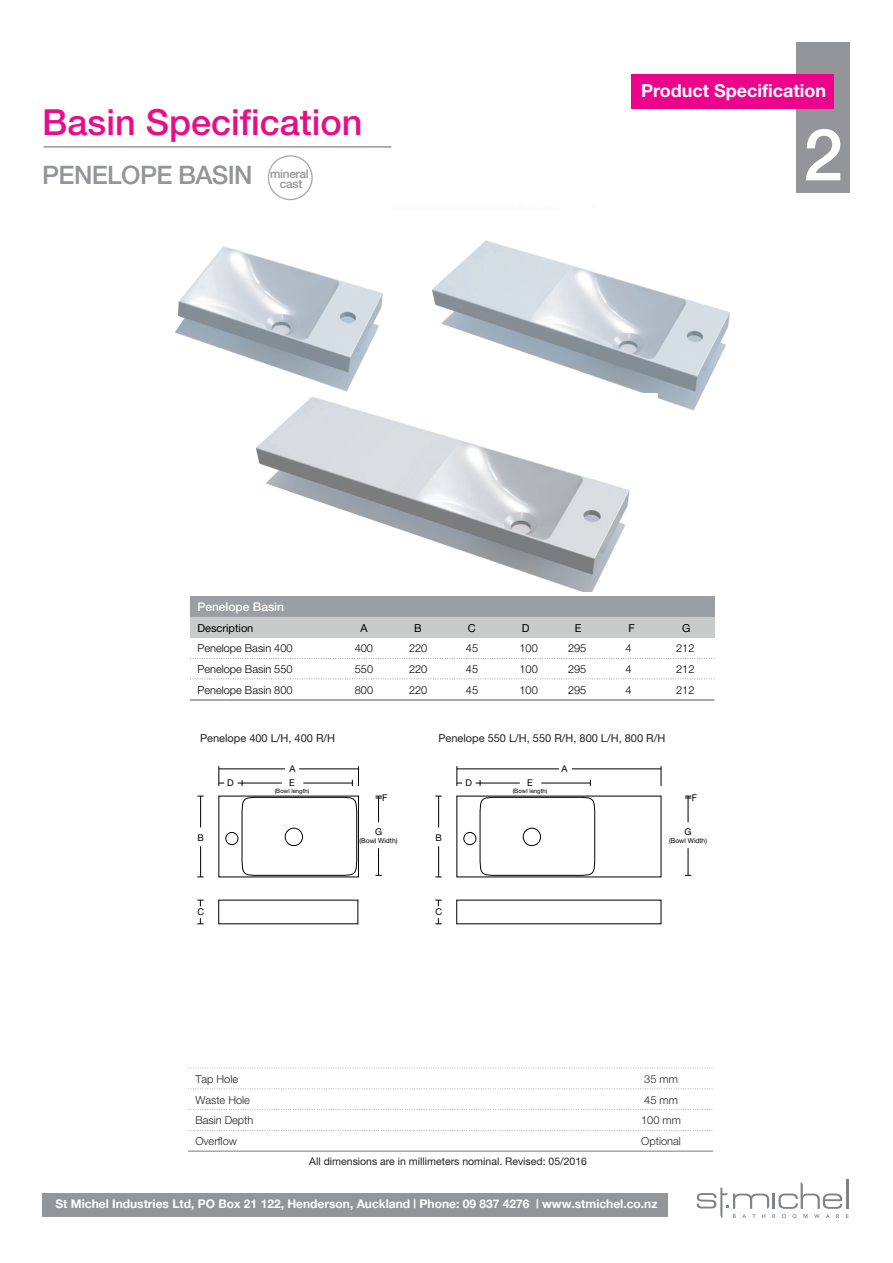
<style>
.page{position:relative;width:893px;height:1263px;background:#fff}
.page>*{position:absolute;margin:0;border:0;box-sizing:border-box;transform-origin:0 0}
.t1{font:500 72px "Helvetica Neue";color:#fff}
.t2{font:500 36px "Helvetica Neue";color:#e70e89}
.t3{font:500 25.5px "Helvetica Neue";letter-spacing:-.025em;color:#939598}
.t4{font:700 18px "Helvetica Neue";color:#fff}
.t5{font:700 12px "Helvetica Neue";color:#fff}
.t6{font:500 12px "Helvetica Neue";color:#fff}
.t7{font:500 11.85px/9.3px "Helvetica Neue";letter-spacing:-.025em;color:#939598;text-align:center}
.t8{font:300 10.95px "Helvetica Neue";color:#000001}
.t9{font:10.95px "Helvetica Neue";color:#231f20}
.t10{font:300 10.95px/20.7px "Helvetica Neue";color:#231f20}
.t11{font:10.95px "Helvetica Neue";color:#000001}
.t12{font:10.5px "Helvetica Neue";color:#231f20}
.t13{font:9.3px/14.1px "Helvetica Neue";color:#000001}
.t14{font:6.75px "Helvetica Neue";color:#000001}
.t15{font:6px "Helvetica Neue";color:#000001}
</style>
<div class="page">
<img style="left:432px;top:240px;width:298px;height:171px">
<div style="left:43px;top:1193px;width:625px;height:23px;background:#939598"></div>
<hr style="left:846px;top:1179px;width:2px;height:30px;background:#808285">
<svg style="left:697px;top:1182px;width:151px;height:36px"></svg>
<div style="left:796px;top:43px;width:54px;height:150px;background:#939598"></div>
<div style="left:631px;top:74px;width:203px;height:35px;background:#ed028c"></div>
<hr style="left:44px;top:146px;width:347px;height:2px;background:#939598">
<div style="left:268px;top:155px;width:45px;height:45px;border:1px solid #a8a9ad;border-radius:50%"></div>
<hr style="left:188px;top:1150px;width:525px;height:2px;background:#a4a6a9">
<svg style="left:190px;top:1068px;width:523px;height:1px"></svg>
<svg style="left:190px;top:1088px;width:523px;height:1px"></svg>
<svg style="left:190px;top:1109px;width:523px;height:1px"></svg>
<svg style="left:190px;top:1130px;width:523px;height:1px"></svg>
<div style="left:190px;top:617px;width:525px;height:21px;background:#c9cbca"></div>
<svg style="left:190px;top:658px;width:525px;height:1px"></svg>
<svg style="left:190px;top:678px;width:525px;height:1px"></svg>
<div style="left:190px;top:596px;width:525px;height:21px;background:#9c9fa1"></div>
<hr style="left:190px;top:699px;width:525px;height:2px;background:#8a8d8e">
<svg style="left:352px;top:766px;width:7px;height:20px"></svg>
<hr style="left:219px;top:769px;width:66px;height:1px;background:#000001">
<hr style="left:299px;top:769px;width:59px;height:1px;background:#000001">
<svg style="left:219px;top:766px;width:5px;height:20px"></svg>
<hr style="left:238px;top:783px;width:44px;height:1px;background:#000001">
<hr style="left:303px;top:783px;width:49px;height:1px;background:#000001">
<hr style="left:200px;top:846px;width:1px;height:31px;background:#000001">
<hr style="left:200px;top:796px;width:1px;height:31px;background:#000001">
<svg style="left:375px;top:848px;width:7px;height:28px"></svg>
<svg style="left:375px;top:796px;width:7px;height:26px"></svg>
<svg style="left:197px;top:918px;width:7px;height:6px"></svg>
<svg style="left:197px;top:900px;width:7px;height:6px"></svg>
<svg style="left:685px;top:848px;width:6px;height:28px"></svg>
<svg style="left:685px;top:796px;width:6px;height:26px"></svg>
<svg style="left:225px;top:797px;width:132px;height:79px"></svg>
<svg style="left:661px;top:766px;width:1px;height:20px"></svg>
<hr style="left:457px;top:769px;width:102px;height:1px;background:#000001">
<hr style="left:572px;top:769px;width:89px;height:1px;background:#000001">
<svg style="left:457px;top:766px;width:5px;height:20px"></svg>
<hr style="left:476px;top:783px;width:44px;height:1px;background:#000001">
<hr style="left:541px;top:783px;width:49px;height:1px;background:#000001">
<hr style="left:438px;top:846px;width:1px;height:31px;background:#000001">
<hr style="left:438px;top:796px;width:1px;height:31px;background:#000001">
<svg style="left:435px;top:918px;width:7px;height:6px"></svg>
<svg style="left:435px;top:900px;width:7px;height:6px"></svg>
<svg style="left:463px;top:797px;width:132px;height:79px"></svg>
<img style="left:256px;top:394px;width:402px;height:198px">
<img style="left:175px;top:246px;width:208px;height:146px">
<h2 class="t2" style="left:42px;top:101px;width:322px">Basin Specification</h2>
<h3 class="t3" style="left:42px;top:160px;width:212px">PENELOPE BASIN</h3>
<p class="t7" style="left:270px;top:169px;width:40px">mineral cast</p>
<p class="t6" style="left:197px;top:599px;width:88px">Penelope Basin</p>
<h3 class="t4" style="left:641px;top:80px;width:186px">Product Specification</h3>
<h1 class="t1" style="left:803px;top:112px;width:42px">2</h1>
<p class="t11" style="left:197px;top:621px;width:58px">Description</p>
<p class="t11" style="left:360px;top:621px;width:9px">A</p>
<p class="t11" style="left:414px;top:621px;width:9px">B</p>
<p class="t11" style="left:468px;top:621px;width:9px">C</p>
<p class="t11" style="left:522px;top:621px;width:9px">D</p>
<p class="t11" style="left:575px;top:621px;width:8px">E</p>
<p class="t11" style="left:628px;top:621px;width:8px">F</p>
<p class="t11" style="left:682px;top:621px;width:10px">G</p>
<p class="t8" style="left:197px;top:642px;width:97px">Penelope Basin 400</p>
<p class="t8" style="left:355px;top:642px;width:20px">400</p>
<p class="t8" style="left:409px;top:642px;width:20px">220</p>
<p class="t8" style="left:466px;top:642px;width:14px">45</p>
<p class="t8" style="left:519px;top:642px;width:20px">100</p>
<p class="t8" style="left:568px;top:642px;width:20px">295</p>
<p class="t8" style="left:625px;top:642px;width:8px">4</p>
<p class="t8" style="left:676px;top:642px;width:20px">212</p>
<p class="t8" style="left:197px;top:662px;width:97px">Penelope Basin 550</p>
<p class="t8" style="left:676px;top:662px;width:20px">212</p>
<p class="t8" style="left:197px;top:683px;width:97px">Penelope Basin 800</p>
<p class="t8" style="left:355px;top:683px;width:20px">800</p>
<p class="t8" style="left:409px;top:683px;width:20px">220</p>
<p class="t8" style="left:466px;top:683px;width:14px">45</p>
<p class="t8" style="left:519px;top:683px;width:20px">100</p>
<p class="t8" style="left:568px;top:683px;width:20px">295</p>
<p class="t8" style="left:625px;top:683px;width:8px">4</p>
<p class="t8" style="left:676px;top:683px;width:20px">212</p>
<p class="t8" style="left:355px;top:662px;width:20px">550</p>
<p class="t8" style="left:409px;top:662px;width:20px">220</p>
<p class="t8" style="left:466px;top:662px;width:14px">45</p>
<p class="t8" style="left:519px;top:662px;width:20px">100</p>
<p class="t8" style="left:568px;top:662px;width:20px">295</p>
<p class="t8" style="left:625px;top:662px;width:8px">4</p>
<p class="t9" style="left:200px;top:731px;width:137px">Penelope 400 L/H, 400 R/H</p>
<p class="t9" style="left:438px;top:731px;width:228px">Penelope 550 L/H, 550 R/H, 800 L/H, 800 R/H</p>
<p class="t13" style="left:227px;top:775px;width:8px">D</p>
<p class="t13" style="left:289px;top:761px;width:8px">A<br>E</p>
<p class="t15" style="left:275px;top:787px;width:36px">(Bowl length)</p>
<p class="t13" style="left:382px;top:791px;width:7px">F</p>
<p class="t13" style="left:465px;top:775px;width:8px">D</p>
<p class="t13" style="left:527px;top:775px;width:7px">E</p>
<p class="t15" style="left:513px;top:787px;width:36px">(Bowl length)</p>
<p class="t13" style="left:562px;top:761px;width:8px">A</p>
<p class="t13" style="left:692px;top:791px;width:7px">F</p>
<p class="t13" style="left:197px;top:830px;width:8px">B</p>
<p class="t13" style="left:197px;top:904px;width:8px">C</p>
<p class="t13" style="left:375px;top:824px;width:9px">G</p>
<p class="t14" style="left:359px;top:836px;width:40px">(Bowl Width)</p>
<p class="t13" style="left:435px;top:830px;width:8px">B</p>
<p class="t13" style="left:435px;top:904px;width:8px">C</p>
<p class="t13" style="left:684px;top:824px;width:9px">G</p>
<p class="t14" style="left:669px;top:836px;width:40px">(Bowl Width)</p>
<p class="t10" style="left:195px;top:1068px;width:60px">Tap Hole<br>Waste Hole<br>Basin Depth<br>Overflow</p>
<p class="t10" style="left:641px;top:1068px;width:41px">35 mm<br>45 mm<br>100 mm<br>Optional</p>
<p class="t12" style="left:309px;top:1155px;width:279px">All dimensions are in millimeters nominal. Revised: 05/2016</p>
<p class="t5" style="left:56px;top:1196px;width:604px">St Michel Industries Ltd, PO Box 21 122, Henderson, Auckland | Phone: 09 837 4276 | www.stmichel.co.nz</p>
</div>
